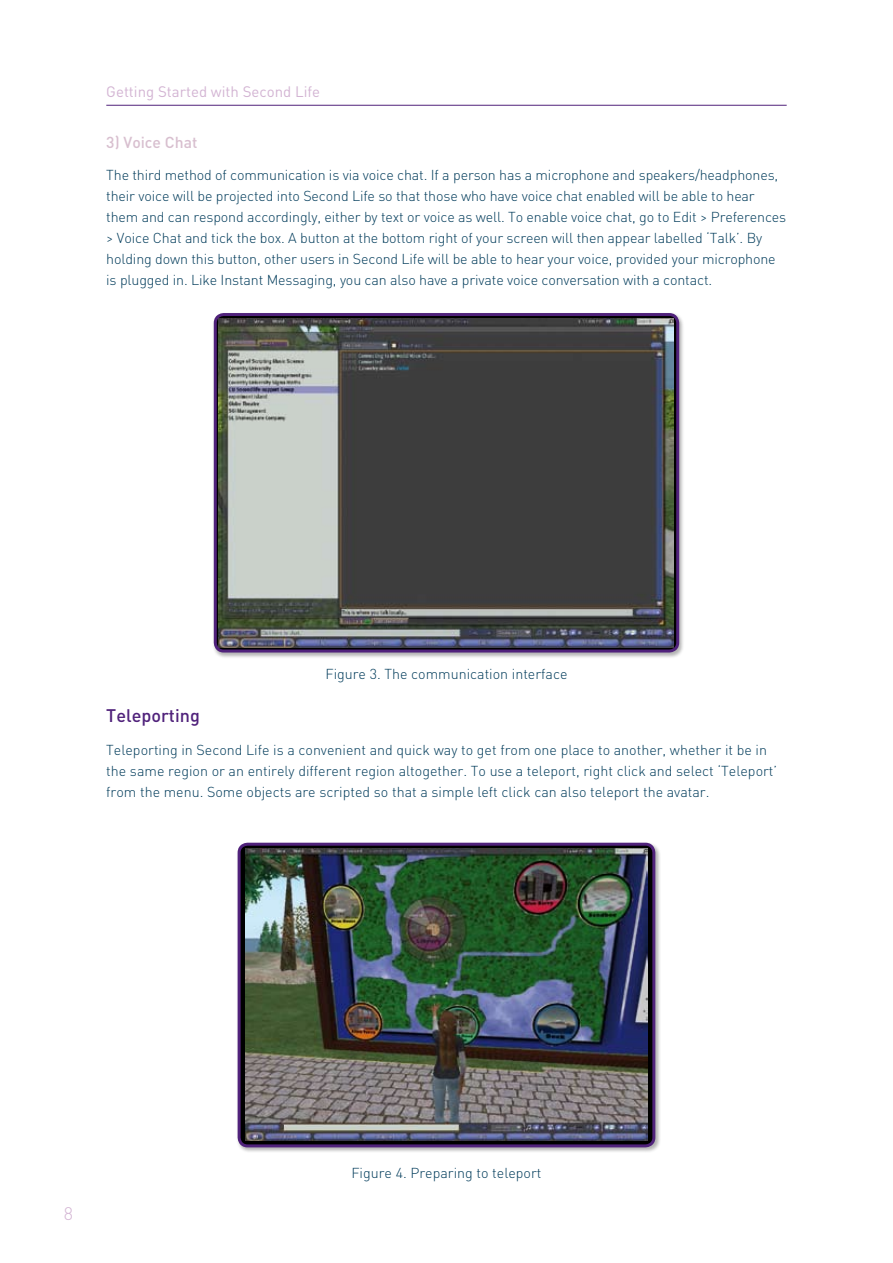
<style>
.page{position:relative;width:893px;height:1263px;background:#fff}
.page>*{position:absolute;margin:0;border:0;box-sizing:border-box;transform-origin:0 0}
.t1{font:500 18px "JISC";color:#50227b}
.t2{font:300 18px "JISC";color:#d3b4d3}
.t3{font:500 15.75px "JISC";color:#d8bfcf}
.t4{font:15px "JISC";color:#d3b4d3}
.t5{font:300 14.25px/21px "JISC";letter-spacing:-.01em;color:#003b5a}
</style>
<div class="page">
<hr style="left:106px;top:105px;width:681px;height:1px;background:#50227b">
<div style="left:212px;top:312px;width:472px;height:346px;background:#000;opacity:.3"></div>
<img style="left:219px;top:318px;width:454px;height:330px">
<div style="left:214px;top:313px;width:465px;height:339px;border:3px solid #50227b;border-radius:9px"></div>
<div style="left:236px;top:842px;width:425px;height:311px;background:#000;opacity:.3"></div>
<div style="left:239px;top:844px;width:415px;height:302px;background:#000;border-radius:9px"></div>
<img style="left:245px;top:848px;width:403px;height:293px">
<div style="left:238px;top:843px;width:417px;height:304px;border:3px solid #50227b;border-radius:9px"></div>
<p class="t4" style="left:106px;top:82px;width:215px">Getting Started with Second Life</p>
<p class="t3" style="left:106px;top:132px;width:93px">3) Voice Chat</p>
<p class="t5" style="left:106px;top:164px;width:681px">The third method of communication is via voice chat. If a person has a microphone and speakers/headphones, their voice will be projected into Second Life so that those who have voice chat enabled will be able to hear them and can respond accordingly, either by text or voice as well. To enable voice chat, go to Edit &gt; Preferences &gt; Voice Chat and tick the box. A button at the bottom right of your screen will then appear labelled ‘Talk’. By holding down this button, other users in Second Life will be able to hear your voice, provided your microphone is plugged in. Like Instant Messaging, you can also have a private voice conversation with a contact.</p>
<p class="t5" style="left:325px;top:663px;width:244px">Figure 3. The communication interface</p>
<p class="t1" style="left:106px;top:703px;width:95px">Teleporting</p>
<p class="t5" style="left:106px;top:739px;width:672px">Teleporting in Second Life is a convenient and quick way to get from one place to another, whether it be in the same region or an entirely different region altogether. To use a teleport, right click and select ‘Teleport’ from the menu. Some objects are scripted so that a simple left click can also teleport the avatar.</p>
<p class="t2" style="left:64px;top:1203px;width:11px">8</p>
<p class="t5" style="left:351px;top:1162px;width:192px">Figure 4. Preparing to teleport</p>
</div>
